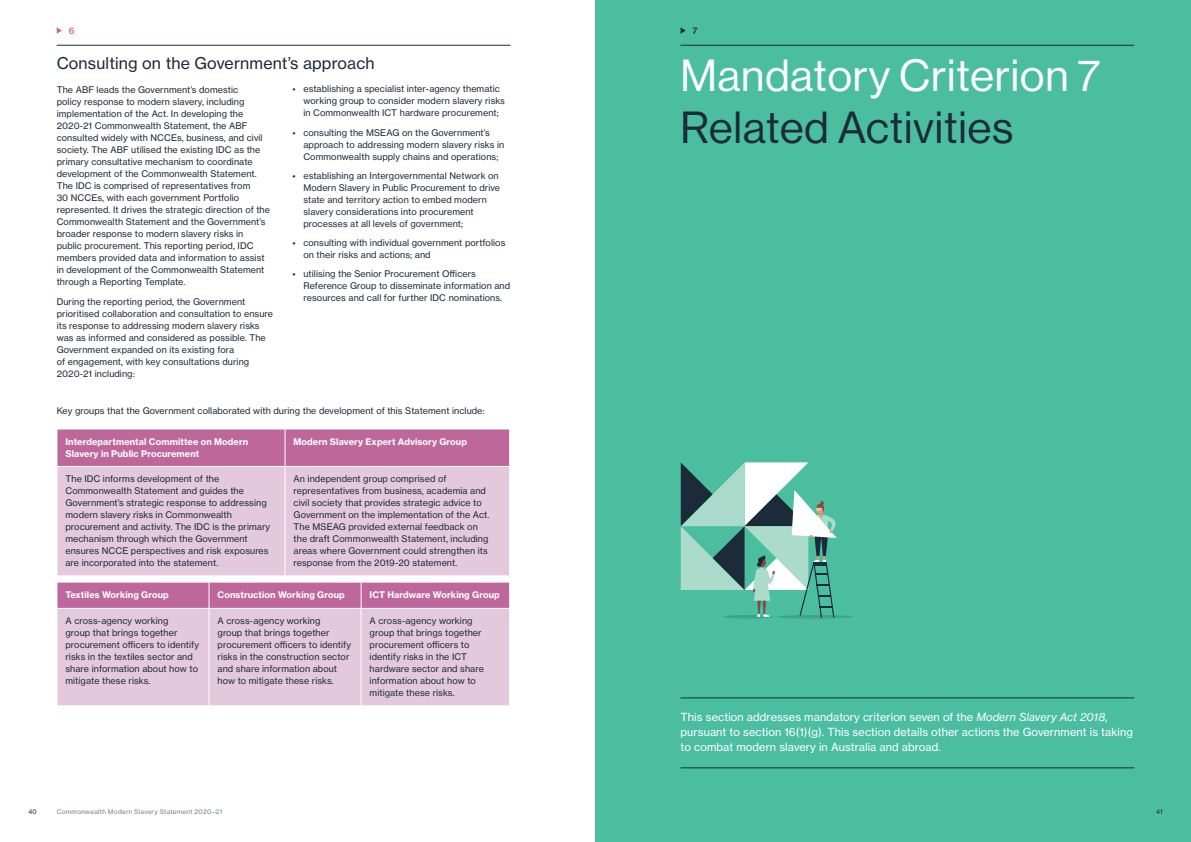
<style>
.page{position:relative;width:1191px;height:842px;background:#fff}
.page>*{position:absolute;margin:0;border:0;box-sizing:border-box;transform-origin:0 0}
.t1{font:44px "N Haas Grotesk DS Pro 55 Rg";letter-spacing:.02em;color:#fff}
.t2{font:44px "N Haas Grotesk DS Pro 55 Rg";letter-spacing:.02em;color:#1c2b39}
.t3{font:16px "N Haas Grotesk TX Pro 55 Rg";letter-spacing:.01em;color:#1c2b39}
.t4{font:11px/15px "N Haas Grotesk TX Pro 55 Rg";letter-spacing:.01em;color:#fff}
.t5{font:9px/12px "N Haas Grotesk TX Pro 55 Rg";letter-spacing:.01em;color:#1c2b39}
.t6{font:9px/12px "N Haas Grotesk TX Pro 75 Bd";letter-spacing:.01em;color:#fff}
.t7{font:9px "N Haas Grotesk TX Pro 65 Md";color:#be679d}
.t8{font:9px "N Haas Grotesk TX Pro 65 Md";color:#1c2b39}
.t9{font:6.4px "N Haas Grotesk TX Pro 55 Rg";letter-spacing:.04em;color:#72808a}
.t10{font:6.4px "N Haas Grotesk TX Pro 55 Rg";color:#1c2b39}
.s1{font-family:"Akkurat"}
.s2{font-family:"N Haas Grotesk TX Pro 56 It"}
</style>
<div class="page">
<div style="left:595px;top:0;width:596px;height:842px;background:#4cbea0"></div>
<svg style="left:57px;top:27px;width:5px;height:7px"></svg>
<div style="left:58px;top:430px;width:451px;height:36px;background:#be679d"></div>
<div style="left:58px;top:467px;width:451px;height:109px;background:#e4c9dc"></div>
<hr style="left:285px;top:429px;width:1px;height:37px;background:#fff">
<hr style="left:285px;top:467px;width:1px;height:109px;background:#fff">
<div style="left:58px;top:609px;width:451px;height:97px;background:#e4c9dc"></div>
<svg style="left:57px;top:582px;width:453px;height:26px;background:#c06ca0"></svg>
<hr style="left:209px;top:609px;width:1px;height:97px;background:#fff">
<hr style="left:361px;top:609px;width:1px;height:97px;background:#fff">
<svg style="left:680px;top:27px;width:6px;height:7px"></svg>
<hr style="left:680px;top:698px;width:454px;height:1px;background:#1c2b39">
<hr style="left:680px;top:768px;width:454px;height:1px;background:#1c2b39">
<hr style="left:777px;top:615px;width:76px;height:3px;background:#d9dbdf;border-radius:50%">
<svg style="left:681px;top:462px;width:155px;height:156px"></svg>
<hr style="left:680px;top:45px;width:454px;height:1px;background:#1c2b39">
<hr style="left:57px;top:45px;width:453px;height:1px;background:#1c2b39">
<p class="t7" style="left:69px;top:25px;width:7px">6</p>
<h2 class="t3" style="left:57px;top:54px;width:319px">Consulting on the Government’s approach</h2>
<p class="t5" style="left:57px;top:83px;width:215px">The ABF leads the Government’s domestic<br>policy response to modern slavery, including implementation of the Act. In developing the 2020‑21 Commonwealth Statement, the ABF consulted widely with NCCEs, business, and civil society. The ABF utilised the existing IDC as the primary consultative mechanism to coordinate development of the Commonwealth Statement.<br>The IDC is comprised of representatives from<br>30 NCCEs, with each government Portfolio represented. It drives the strategic direction of the Commonwealth Statement and the Government’s broader response to modern slavery risks in public procurement. This reporting period, IDC members provided data and information to assist in development of the Commonwealth Statement through a Reporting Template.</p>
<p class="t5" style="left:57px;top:296px;width:218px">During the reporting period, the Government prioritised collaboration and consultation to ensure its response to addressing modern slavery risks was as informed and considered as possible. The Government expanded on its existing fora<br>of engagement, with key consultations during 2020-21 including:</p>
<p class="t5" style="left:303px;top:83px;width:203px;text-indent:-11px"><span class="s1">•</span> establishing a specialist inter-agency thematic working group to consider modern slavery risks in Commonwealth ICT hardware procurement;</p>
<p class="t5" style="left:303px;top:126px;width:202px;text-indent:-11px"><span class="s1">•</span> consulting the MSEAG on the Government’s approach to addressing modern slavery risks in<br>Commonwealth supply chains and operations;</p>
<p class="t5" style="left:303px;top:169px;width:198px;text-indent:-11px"><span class="s1">•</span> establishing an Intergovernmental Network on Modern Slavery in Public Procurement to drive state and territory action to embed modern slavery considerations into procurement processes at all levels of government;</p>
<p class="t5" style="left:303px;top:236px;width:203px;text-indent:-11px"><span class="s1">•</span> consulting with individual government portfolios on their risks and actions; and</p>
<p class="t5" style="left:303px;top:267px;width:208px;text-indent:-11px"><span class="s1">•</span> utilising the Senior Procurement Officers<br>Reference Group to disseminate information and resources and call for further IDC nominations.</p>
<p class="t5" style="left:57px;top:405px;width:429px">Key groups that the Government collaborated with during the development of this Statement include:</p>
<p class="t6" style="left:65px;top:435px;width:184px">Interdepartmental Committee on Modern<br>Slavery in Public Procurement</p>
<p class="t6" style="left:293px;top:435px;width:175px">Modern Slavery Expert Advisory Group</p>
<p class="t5" style="left:65px;top:473px;width:206px">The IDC informs development of the Commonwealth Statement and guides the Government’s strategic response to addressing modern slavery risks in Commonwealth procurement and activity. The IDC is the primary mechanism through which the Government ensures NCCE perspectives and risk exposures are incorporated into the statement.</p>
<p class="t5" style="left:293px;top:473px;width:197px">An independent group comprised of representatives from business, academia and civil society that provides strategic advice to Government on the implementation of the Act.<br>The MSEAG provided external feedback on the draft Commonwealth Statement, including areas where Government could strengthen its response from the 2019-20 statement.</p>
<p class="t6" style="left:65px;top:588px;width:105px">Textiles Working Group</p>
<p class="t6" style="left:217px;top:588px;width:129px">Construction Working Group</p>
<p class="t6" style="left:369px;top:588px;width:132px">ICT Hardware Working Group</p>
<p class="t5" style="left:65px;top:615px;width:135px">A cross-agency working<br>group that brings together procurement officers to identify risks in the textiles sector and share information about how to mitigate these risks.</p>
<p class="t5" style="left:217px;top:615px;width:135px">A cross-agency working<br>group that brings together procurement officers to identify risks in the construction sector and share information about how to mitigate these risks.</p>
<p class="t5" style="left:369px;top:615px;width:116px">A cross-agency working group that brings together procurement officers to identify risks in the ICT hardware sector and share information about how to mitigate these risks.</p>
<p class="t8" style="left:692px;top:25px;width:7px">7</p>
<h1 class="t1" style="left:680px;top:50px;width:421px">Mandatory Criterion 7</h1>
<h1 class="t2" style="left:680px;top:102px;width:334px">Related Activities</h1>
<p class="t4" style="left:680px;top:709px;width:454px">This section addresses mandatory criterion seven of the <span class="s2">Modern Slavery Act 2018</span>, pursuant to section 16(1)(g). This section details other actions the Government is taking to combat modern slavery in Australia and abroad.</p>
<p class="t10" style="left:28px;top:807px;width:10px">40</p>
<p class="t9" style="left:57px;top:807px;width:167px">Commonwealth Modern Slavery Statement 2020–21</p>
<p class="t10" style="left:1156px;top:807px;width:8px">41</p>
</div>
